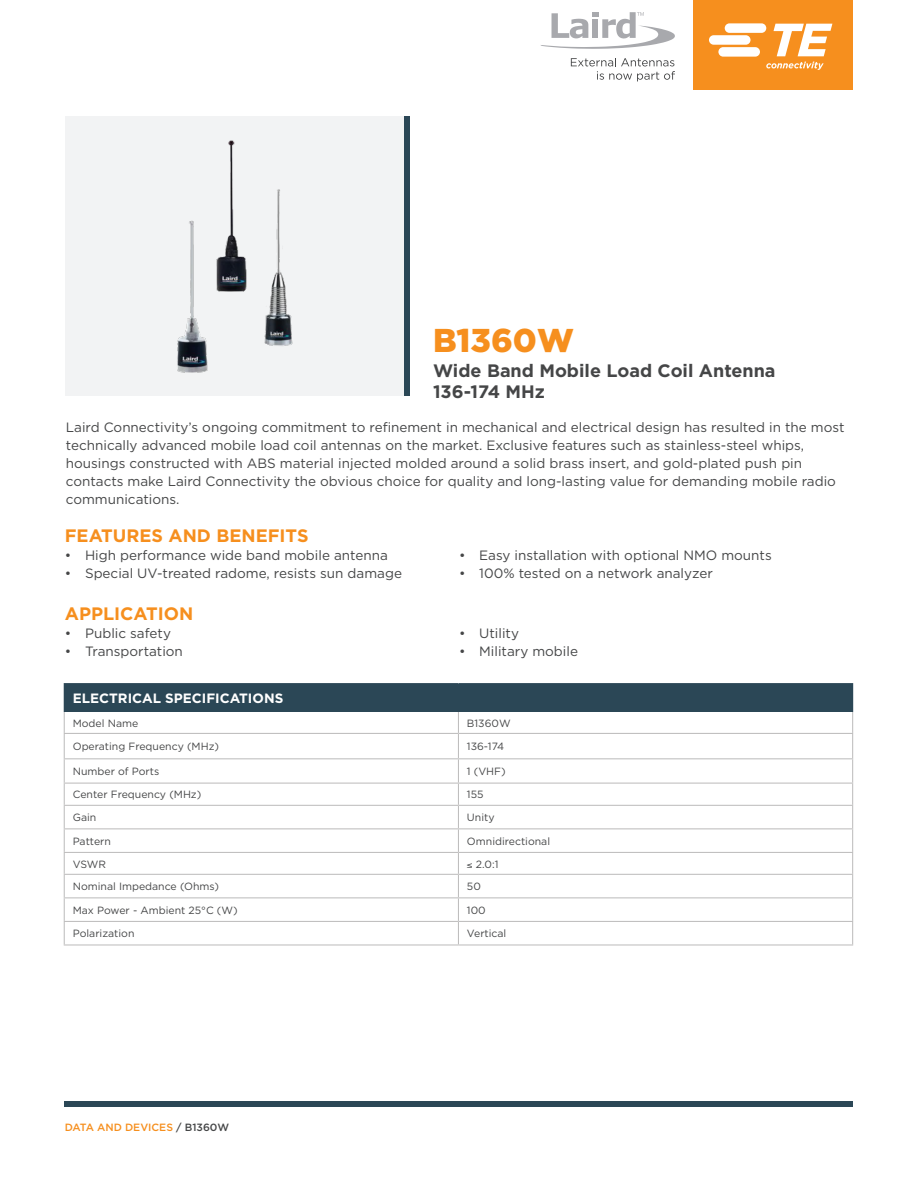
<style>
.page{position:relative;width:918px;height:1188px;background:#fff}
.page>*{position:absolute;margin:0;border:0;box-sizing:border-box;transform-origin:0 0}
.Headline{font:900 33px "Gotham";color:#f68f1e}
.Subhead{font:700 18px/21.6px "Gotham";color:#454647}
.Sub_heading_-_2{font:700 18px "Gotham";color:#f68f1e}
.t1{font:13.5px/18px "Gotham";color:#454647}
.Table_headline{font:700 13.5px "Gotham";color:#fff}
.Table_body_text{font:10.5px "Gotham";color:#454647}
.t2{font:500 10.5px "Gotham";color:#f68f1e}
.s1{color:#454647}
</style>
<div class="page">
<div style="left:65px;top:1101px;width:788px;height:6px;background:#2b4756"></div>
<div style="left:66px;top:117px;width:344px;height:279px;background:#f2f3f4"></div>
<div style="left:404px;top:117px;width:6px;height:279px;background:#2b4756"></div>
<div style="left:693px;top:0;width:160px;height:89px;background:#f68f1e"></div>
<svg style="left:709px;top:23px;width:123px;height:47px"></svg>
<svg style="left:540px;top:12px;width:135px;height:37px"></svg>
<svg style="left:571px;top:58px;width:104px;height:23px"></svg>
<div style="left:64px;top:684px;width:789px;height:27px;background:#2b4756"></div>
<hr style="left:64px;top:758px;width:394px;height:1px;background:#bfbebe">
<hr style="left:64px;top:783px;width:394px;height:1px;background:#bfbebe">
<hr style="left:64px;top:805px;width:394px;height:1px;background:#bfbebe">
<hr style="left:64px;top:828px;width:394px;height:1px;background:#bfbebe">
<hr style="left:64px;top:852px;width:394px;height:1px;background:#bfbebe">
<hr style="left:64px;top:874px;width:394px;height:1px;background:#bfbebe">
<hr style="left:64px;top:897px;width:394px;height:1px;background:#bfbebe">
<hr style="left:64px;top:921px;width:394px;height:1px;background:#bfbebe">
<hr style="left:64px;top:944px;width:394px;height:2px;background:#bfbebe">
<hr style="left:64px;top:733px;width:394px;height:1px;background:#bfbebe">
<hr style="left:458px;top:733px;width:395px;height:1px;background:#bfbebe">
<hr style="left:458px;top:758px;width:395px;height:1px;background:#bfbebe">
<hr style="left:458px;top:783px;width:395px;height:1px;background:#bfbebe">
<hr style="left:458px;top:805px;width:395px;height:1px;background:#bfbebe">
<hr style="left:458px;top:828px;width:395px;height:1px;background:#bfbebe">
<hr style="left:458px;top:852px;width:395px;height:1px;background:#bfbebe">
<hr style="left:458px;top:874px;width:395px;height:1px;background:#bfbebe">
<hr style="left:458px;top:897px;width:395px;height:1px;background:#bfbebe">
<hr style="left:458px;top:921px;width:395px;height:1px;background:#bfbebe">
<svg style="left:458px;top:712px;width:1px;height:232px"></svg>
<hr style="left:458px;top:944px;width:395px;height:2px;background:#bfbebe">
<hr style="left:64px;top:683px;width:394px;height:1px;background:#2b4756">
<svg style="left:64px;top:712px;width:1px;height:232px"></svg>
<hr style="left:458px;top:683px;width:395px;height:1px;background:#2b4756">
<svg style="left:852px;top:712px;width:1px;height:232px"></svg>
<hr style="left:64px;top:711px;width:394px;height:1px;background:#2b4756">
<hr style="left:458px;top:711px;width:395px;height:1px;background:#2b4756">
<img style="left:177px;top:140px;width:116px;height:233px">
<p class="Headline" style="left:433px;top:317px;width:142px">B1360W</p>
<p class="Subhead" style="left:433px;top:359px;width:344px">Wide Band Mobile Load Coil Antenna<br>136-174 MHz</p>
<p class="t1" style="left:66px;top:418px;width:780px">Laird Connectivity’s ongoing commitment to refinement in mechanical and electrical design has resulted in the most technically advanced mobile load coil antennas on the market. Exclusive features such as stainless-steel whips, housings constructed with ABS material injected molded around a solid brass insert, and gold-plated push pin contacts make Laird Connectivity the obvious choice for quality and long-lasting value for demanding mobile radio communications.</p>
<p class="Sub_heading_-_2" style="left:65px;top:524px;width:245px">FEATURES AND BENEFITS</p>
<p class="t1" style="left:65px;top:546px;width:325px">• High performance wide band mobile antenna</p>
<p class="t1" style="left:65px;top:564px;width:339px">• Special UV-treated radome, resists sun damage</p>
<p class="Sub_heading_-_2" style="left:65px;top:602px;width:130px">APPLICATION</p>
<p class="t1" style="left:65px;top:624px;width:108px">• Public safety</p>
<p class="t1" style="left:65px;top:642px;width:120px">• Transportation</p>
<p class="t1" style="left:459px;top:546px;width:314px">• Easy installation with optional NMO mounts</p>
<p class="t1" style="left:459px;top:564px;width:255px">• 100% tested on a network analyzer</p>
<p class="t1" style="left:459px;top:624px;width:62px">• Utility</p>
<p class="t1" style="left:459px;top:642px;width:121px">• Military mobile</p>
<p class="Table_headline" style="left:73px;top:689px;width:212px">ELECTRICAL SPECIFICATIONS</p>
<p class="Table_body_text" style="left:73px;top:716px;width:67px">Model Name</p>
<p class="Table_body_text" style="left:467px;top:716px;width:45px">B1360W</p>
<p class="Table_body_text" style="left:73px;top:740px;width:148px">Operating Frequency (MHz)</p>
<p class="Table_body_text" style="left:467px;top:740px;width:39px">136-174</p>
<p class="Table_body_text" style="left:73px;top:765px;width:88px">Number of Ports</p>
<p class="Table_body_text" style="left:467px;top:765px;width:40px">1 (VHF)</p>
<p class="Table_body_text" style="left:73px;top:788px;width:130px">Center Frequency (MHz)</p>
<p class="Table_body_text" style="left:467px;top:788px;width:18px">155</p>
<p class="Table_body_text" style="left:73px;top:811px;width:25px">Gain</p>
<p class="Table_body_text" style="left:467px;top:811px;width:29px">Unity</p>
<p class="Table_body_text" style="left:73px;top:834px;width:40px">Pattern</p>
<p class="Table_body_text" style="left:467px;top:834px;width:85px">Omnidirectional</p>
<p class="Table_body_text" style="left:73px;top:857px;width:35px">VSWR</p>
<p class="Table_body_text" style="left:467px;top:857px;width:33px">≤ 2.0:1</p>
<p class="Table_body_text" style="left:73px;top:880px;width:148px">Nominal Impedance (Ohms)</p>
<p class="Table_body_text" style="left:467px;top:880px;width:15px">50</p>
<p class="Table_body_text" style="left:73px;top:903px;width:166px">Max Power - Ambient 25°C (W)</p>
<p class="Table_body_text" style="left:467px;top:903px;width:20px">100</p>
<p class="Table_body_text" style="left:73px;top:927px;width:63px">Polarization</p>
<p class="Table_body_text" style="left:467px;top:927px;width:41px">Vertical</p>
<p class="t2" style="left:65px;top:1120px;width:166px">DATA AND DEVICES <span class="s1">/ B1360W</span></p>
</div>
